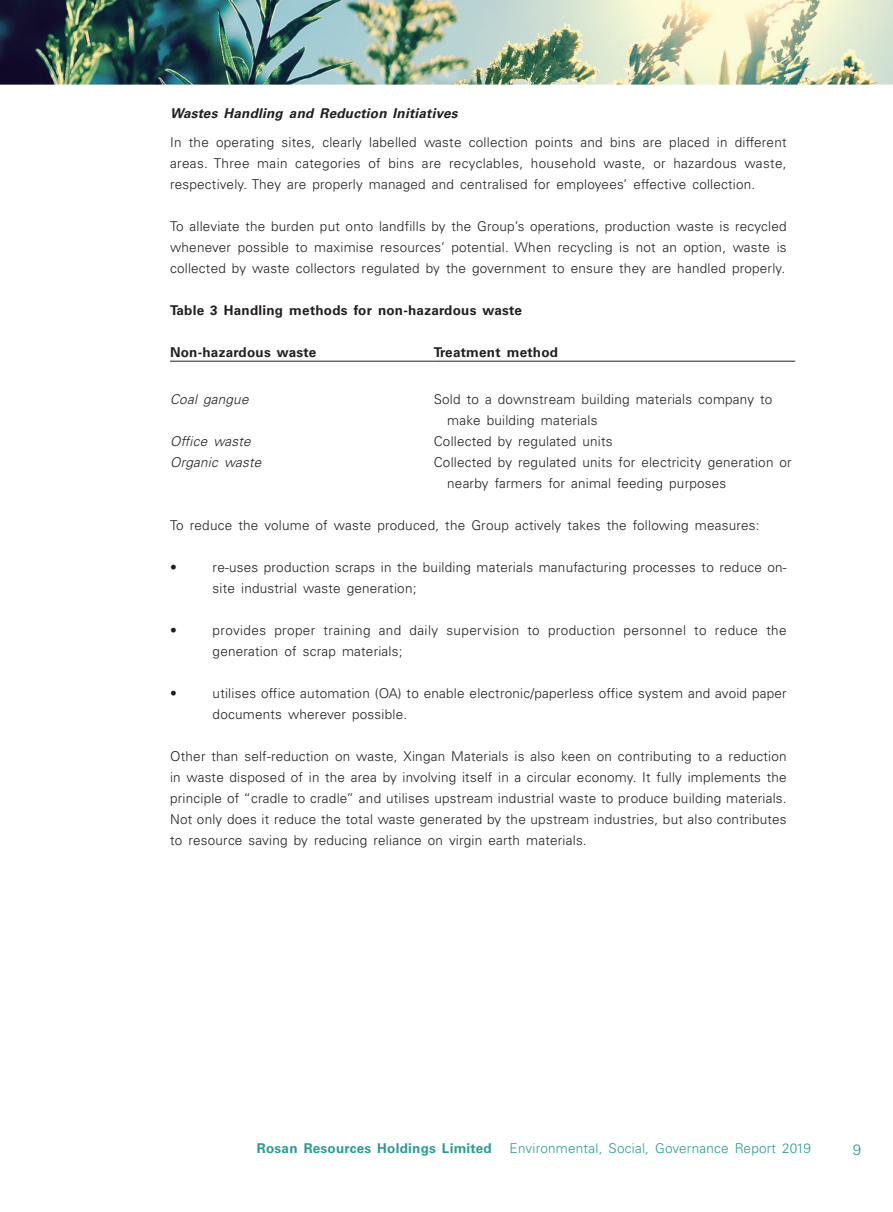
<style>
.page{position:relative;width:893px;height:1212px;background:#fff}
.page>*{position:absolute;margin:0;border:0;box-sizing:border-box;transform-origin:0 0}
.t1{font:300 15px "Univers LT Std";color:#2b9c94}
.t2{font:300 13.5px/21px "Univers LT Std";letter-spacing:.015em;color:#231f20}
.t3{font:700 13.5px "Univers LT Std";letter-spacing:.015em;color:#231f20}
.t4{font:300 13.5px "Univers LT Std";letter-spacing:.015em;color:#2b9c94}
.t5{font:italic 700 13.5px "Univers LT Std";letter-spacing:.015em;color:#231f20}
.t6{font:italic 300 13.5px "Univers LT Std";letter-spacing:.015em;color:#231f20}
.t7{font:700 13.5px "Univers LT Std";letter-spacing:.015em;color:#2b9c94}
</style>
<div class="page">
<img style="left:0;top:0;width:893px;height:362px">
<hr style="left:170px;top:361px;width:264px;height:1px;background:#231f20">
<hr style="left:434px;top:361px;width:361px;height:1px;background:#231f20">
<p class="t5" style="left:170px;top:107px;width:289px">Wastes Handling and Reduction Initiatives</p>
<p class="t2" style="left:170px;top:133px;width:618px;text-align:justify">In the operating sites, clearly labelled waste collection points and bins are placed in different areas. Three main categories of bins are recyclables, household waste, or hazardous waste, respectively. They are properly managed and centralised for employees’ effective collection.</p>
<p class="t2" style="left:170px;top:217px;width:618px;text-align:justify">To alleviate the burden put onto landfills by the Group’s operations, production waste is recycled whenever possible to maximise resources’ potential. When recycling is not an option, waste is collected by waste collectors regulated by the government to ensure they are handled properly.</p>
<p class="t3" style="left:170px;top:305px;width:353px">Table 3 Handling methods for non-hazardous waste</p>
<p class="t3" style="left:170px;top:347px;width:148px">Non-hazardous waste</p>
<p class="t3" style="left:434px;top:347px;width:126px">Treatment method</p>
<p class="t6" style="left:170px;top:393px;width:80px">Coal gangue</p>
<p class="t2" style="left:447px;top:389px;width:327px;text-indent:-13px">Sold to a downstream building materials company to make building materials</p>
<p class="t6" style="left:170px;top:435px;width:82px">Office waste</p>
<p class="t2" style="left:434px;top:431px;width:180px">Collected by regulated units</p>
<p class="t6" style="left:170px;top:456px;width:93px">Organic waste</p>
<p class="t2" style="left:447px;top:452px;width:346px;text-indent:-13px">Collected by regulated units for electricity generation or nearby farmers for animal feeding purposes</p>
<p class="t2" style="left:170px;top:515px;width:591px">To reduce the volume of waste produced, the Group actively takes the following measures:</p>
<p class="t2" style="left:170px;top:557px;width:8px">•</p>
<p class="t2" style="left:213px;top:557px;width:576px">re-uses production scraps in the building materials manufacturing processes to reduce on&shy;site industrial waste generation;</p>
<p class="t2" style="left:170px;top:620px;width:8px">•</p>
<p class="t2" style="left:213px;top:620px;width:576px">provides proper training and daily supervision to production personnel to reduce the generation of scrap materials;</p>
<p class="t2" style="left:170px;top:683px;width:8px">•</p>
<p class="t2" style="left:213px;top:683px;width:576px">utilises office automation (OA) to enable electronic/paperless office system and avoid paper documents wherever possible.</p>
<p class="t2" style="left:170px;top:746px;width:618px;text-align:justify">Other than self-reduction on waste, Xingan Materials is also keen on contributing to a reduction in waste disposed of in the area by involving itself in a circular economy. It fully implements the principle of “cradle to cradle” and utilises upstream industrial waste to produce building materials.<br>Not only does it reduce the total waste generated by the upstream industries, but also contributes to resource saving by reducing reliance on virgin earth materials.</p>
<p class="t7" style="left:257px;top:1143px;width:236px">Rosan Resources Holdings Limited</p>
<p class="t4" style="left:510px;top:1143px;width:303px">Environmental, Social, Governance Report 2019</p>
<p class="t1" style="left:853px;top:1143px;width:10px">9</p>
</div>
